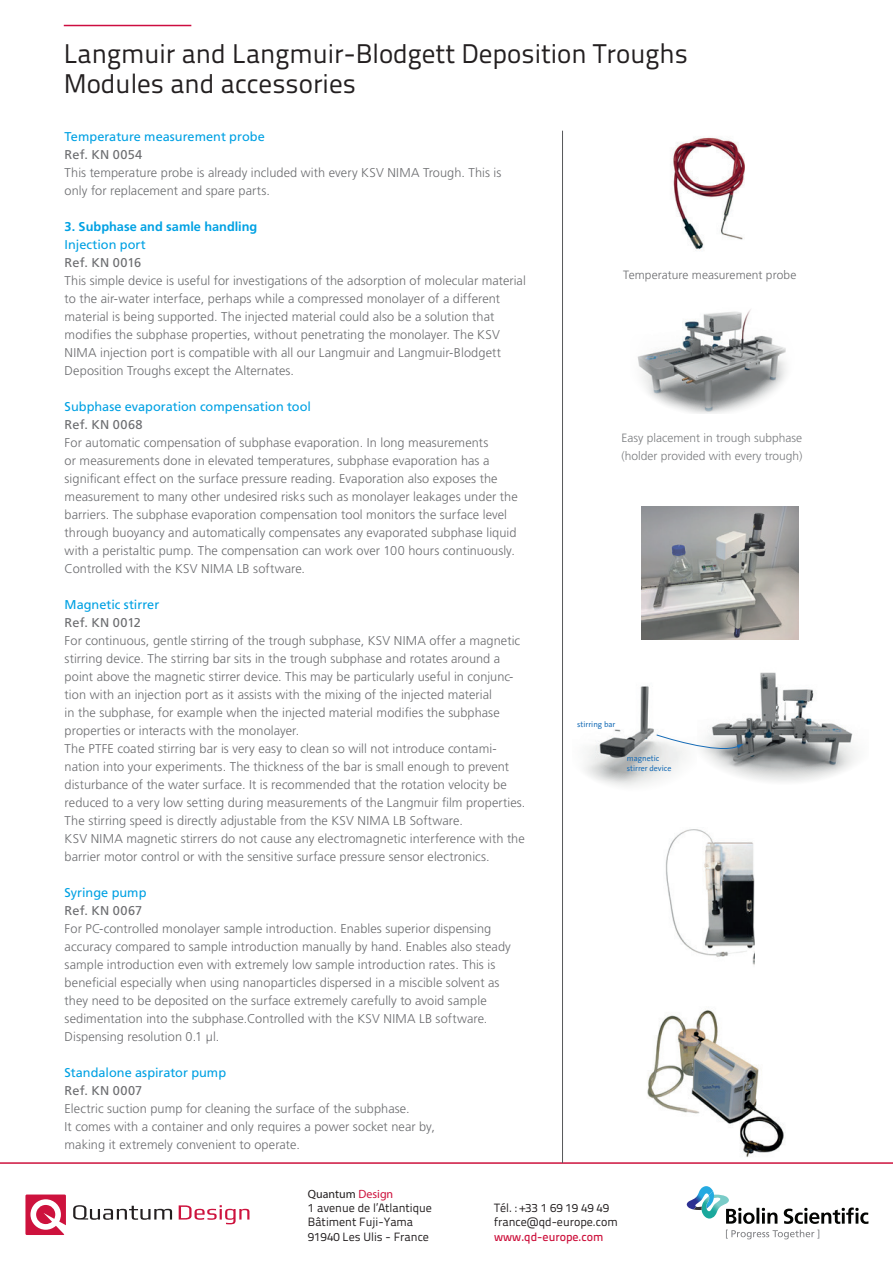
<style>
.page{position:relative;width:893px;height:1263px;background:#fff}
.page>*{position:absolute;margin:0;border:0;box-sizing:border-box;transform-origin:0 0}
.t1{font:27px/30px "Titillium Text 22 L";color:#231f20}
.t2{font:300 12.75px/18px "Frutiger LT Std";letter-spacing:.005em;color:#6c6d70}
.t3{font:12.75px "Frutiger LT Std";color:#00a1e3}
.t4{font:12.75px "Frutiger LT Std";letter-spacing:.015em;color:#6c6d70}
.t5{font:700 12.75px "Frutiger LT Std";color:#00a1e3}
.t6{font:12px/14.4px "Titillium Text 22 L";color:#231f20}
.t7{font:300 12px/18px "Frutiger LT Std";color:#7a7c7f}
.t8{font:300 12px "Frutiger LT Std";letter-spacing:.005em;color:#6c6d70}
.t9{font:500 12px "Titillium Text 22 L";color:#cd123d}
.t10{font:12px "Myriad Pro";color:#231f20}
.t11{font:7.95px/9.6px "The Sans Office";color:#156bb6}
.s1{color:#cd123d}
.s2{font-weight:700;color:#356879}
</style>
<div class="page">
<svg style="left:25px;top:1194px;width:41px;height:41px"></svg>
<svg style="left:73px;top:1205px;width:99px;height:15px"></svg>
<svg style="left:179px;top:1205px;width:70px;height:19px"></svg>
<hr style="left:0;top:1162px;width:893px;height:2px;background:#cd123d">
<svg style="left:687px;top:1186px;width:181px;height:53px"></svg>
<hr style="left:64px;top:25px;width:127px;height:1px;background:#cd0d40">
<hr style="left:562px;top:131px;width:1px;height:1031px;background:#57585a">
<img style="left:672px;top:137px;width:73px;height:113px">
<svg style="left:637px;top:309px;width:150px;height:105px"></svg>
<img style="left:641px;top:507px;width:157px;height:132px">
<svg style="left:706px;top:672px;width:150px;height:110px"></svg>
<svg style="left:584px;top:685px;width:100px;height:102px"></svg>
<svg style="left:656px;top:734px;width:88px;height:21px"></svg>
<img style="left:665px;top:829px;width:89px;height:136px">
<img style="left:647px;top:1010px;width:138px;height:147px">
<h1 class="t1" style="left:64px;top:37px;width:626px">Langmuir and Langmuir-Blodgett Deposition Troughs<br>Modules and accessories</h1>
<p class="t3" style="left:65px;top:129px;width:202px">Temperature measurement probe</p>
<p class="t4" style="left:65px;top:147px;width:79px">Ref. KN 0054</p>
<p class="t2" style="left:65px;top:164px;width:438px">This temperature probe is already included with every KSV NIMA Trough. This is only for replacement and spare parts.</p>
<p class="t5" style="left:65px;top:219px;width:194px">3. Subphase and samle handling</p>
<p class="t3" style="left:65px;top:237px;width:83px">Injection port</p>
<p class="t4" style="left:65px;top:255px;width:78px">Ref. KN 0016</p>
<p class="t2" style="left:65px;top:272px;width:463px">This simple device is useful for investigations of the adsorption of molecular material to the air-water interface, perhaps while a compressed monolayer of a different material is being supported. The injected material could also be a solution that modifies the subphase properties, without penetrating the monolayer. The KSV NIMA injection port is compatible with all our Langmuir and Langmuir-Blodgett Deposition Troughs except the Alternates.</p>
<p class="t3" style="left:65px;top:399px;width:248px">Subphase evaporation compensation tool</p>
<p class="t4" style="left:65px;top:417px;width:79px">Ref. KN 0068</p>
<p class="t2" style="left:65px;top:434px;width:455px">For automatic compensation of subphase evaporation. In long measurements<br>or measurements done in elevated temperatures, subphase evaporation has a significant effect on the surface pressure reading. Evaporation also exposes the measurement to many other undesired risks such as monolayer leakages under the barriers. The subphase evaporation compensation tool monitors the surface level through buoyancy and automatically compensates any evaporated subphase liquid with a peristaltic pump. The compensation can work over 100 hours continuously.<br>Controlled with the KSV NIMA LB software.</p>
<p class="t3" style="left:65px;top:597px;width:96px">Magnetic stirrer</p>
<p class="t4" style="left:65px;top:615px;width:78px">Ref. KN 0012</p>
<p class="t2" style="left:65px;top:632px;width:462px">For continuous, gentle stirring of the trough subphase, KSV NIMA offer a magnetic stirring device. The stirring bar sits in the trough subphase and rotates around a point above the magnetic stirrer device. This may be particularly useful in conjunc&shy;tion with an injection port as it assists with the mixing of the injected material<br>in the subphase, for example when the injected material modifies the subphase properties or interacts with the monolayer.<br>The PTFE coated stirring bar is very easy to clean so will not introduce contami&shy;nation into your experiments. The thickness of the bar is small enough to prevent disturbance of the water surface. It is recommended that the rotation velocity be reduced to a very low setting during measurements of the Langmuir film properties.<br>The stirring speed is directly adjustable from the KSV NIMA LB Software.<br>KSV NIMA magnetic stirrers do not cause any electromagnetic interference with the barrier motor control or with the sensitive surface pressure sensor electronics.</p>
<p class="t3" style="left:65px;top:885px;width:83px">Syringe pump</p>
<p class="t4" style="left:65px;top:903px;width:79px">Ref. KN 0067</p>
<p class="t2" style="left:65px;top:920px;width:448px">For PC-controlled monolayer sample introduction. Enables superior dispensing accuracy compared to sample introduction manually by hand. Enables also steady sample introduction even with extremely low sample introduction rates. This is beneficial especially when using nanoparticles dispersed in a miscible solvent as they need to be deposited on the surface extremely carefully to avoid sample sedimentation into the subphase.Controlled with the KSV NIMA LB software.<br>Dispensing resolution 0.1 µl.</p>
<p class="t3" style="left:65px;top:1065px;width:163px">Standalone aspirator pump</p>
<p class="t4" style="left:65px;top:1083px;width:79px">Ref. KN 0007</p>
<p class="t2" style="left:65px;top:1100px;width:372px">Electric suction pump for cleaning the surface of the subphase.<br>It comes with a container and only requires a power socket near by, making it extremely convenient to operate.</p>
<p class="t8" style="left:623px;top:268px;width:175px">Temperature measurement probe</p>
<p class="t7" style="left:622px;top:429px;width:182px">Easy placement in trough subphase (holder provided with every trough)</p>
<p class="t11" style="left:577px;top:720px;width:40px">stirring bar</p>
<p class="t11" style="left:627px;top:754px;width:46px">magnetic stirrer device</p>
<p class="t6" style="left:298px;top:1182px;width:124px;line-height:16.8px">Quantum Design GmbH<br>Breitwieserweg 9<br>D-64319 Pfungstadt</p>
<p class="t10" style="left:308px;top:1186px;width:87px">Quantum <span class="s1">Design</span></p>
<p class="t6" style="left:308px;top:1200px;width:126px">1 avenue de l’Atlantique<br>Bâtiment Fuji-Yama<br>91940 Les Ulis - France</p>
<p class="t6" style="left:494px;top:1200px;width:125px">Tél. : +33 1 69 19 49 49 france@qd-europe.com</p>
<p class="t6" style="left:452px;top:1200px;width:244px;line-height:17.5px">wagner@qd-europe.com<br>Find your local contact at <span class="s2">www.qd-europe.com</span></p>
<p class="t9" style="left:494px;top:1227px;width:111px">www.qd-europe.com</p>
</div>
